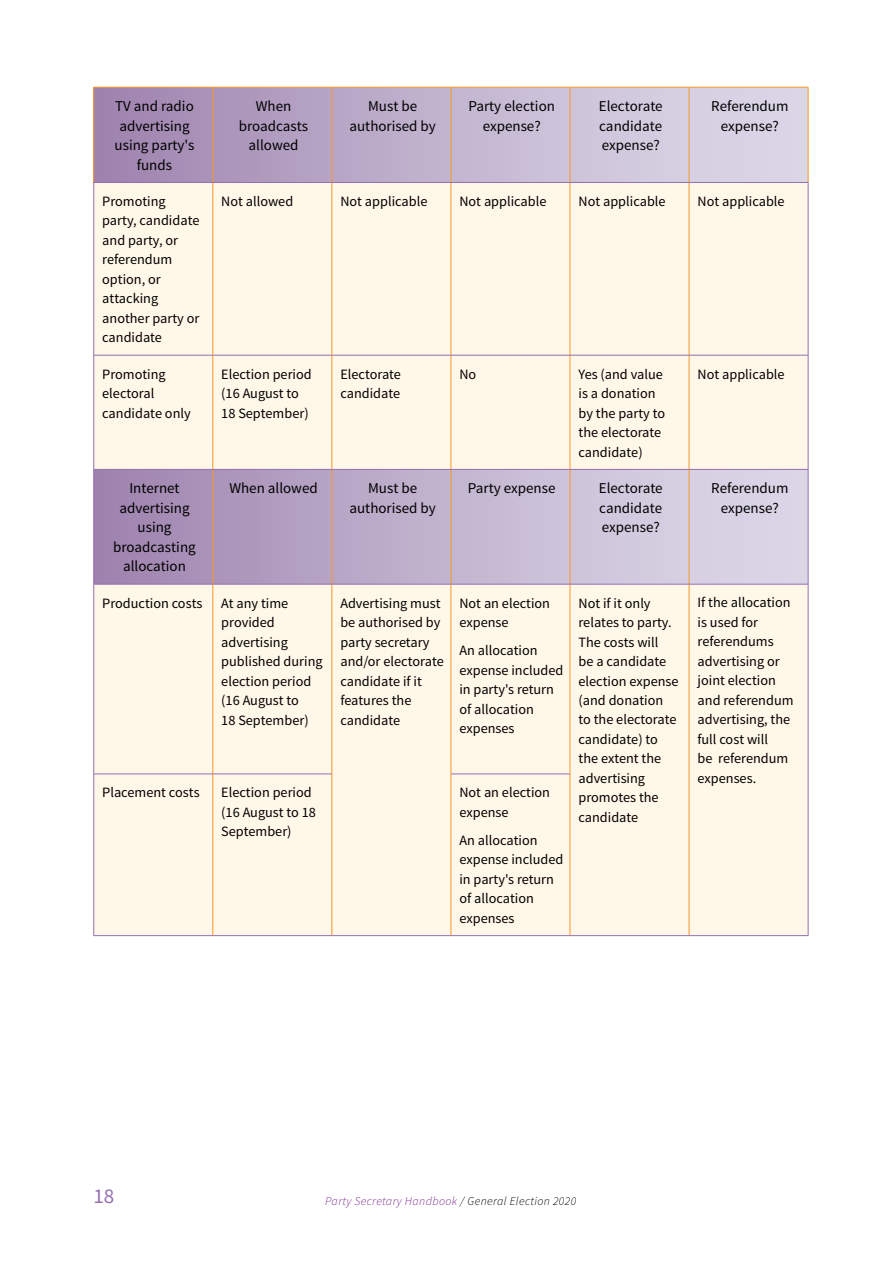
<style>
.page{position:relative;width:893px;height:1263px;background:#fff}
.page>*{position:absolute;margin:0;border:0;box-sizing:border-box;transform-origin:0 0}
.t1{font:21px "Source Sans Pro";color:#936fb1}
.t2{font:15px/19.5px "Source Sans Pro";color:#000;text-align:center}
.t3{font:14.25px/19.5px "Source Sans Pro";color:#000}
.t4{font:italic 300 12px "Source Sans Pro";letter-spacing:.03em;color:#7d2a90}
.s1{color:#000}
</style>
<div class="page">
<div style="left:94px;top:87px;width:119px;height:95px;background:#a48ab3"></div>
<svg style="left:214px;top:88px;width:594px;height:94px;background:#c6bad2"></svg>
<div style="left:94px;top:183px;width:714px;height:752px;background:#fff7e8"></div>
<svg style="left:94px;top:470px;width:714px;height:114px;background:#c0b1cd"></svg>
<hr style="left:213px;top:87px;width:119px;height:1px;background:#f89728">
<hr style="left:332px;top:87px;width:119px;height:1px;background:#f89728">
<hr style="left:332px;top:87px;width:1px;height:95px;background:#f89728">
<hr style="left:451px;top:87px;width:119px;height:1px;background:#f89728">
<hr style="left:451px;top:87px;width:1px;height:95px;background:#f89728">
<hr style="left:570px;top:87px;width:119px;height:1px;background:#f89728">
<hr style="left:570px;top:87px;width:1px;height:95px;background:#f89728">
<hr style="left:689px;top:87px;width:119px;height:1px;background:#f89728">
<hr style="left:689px;top:87px;width:1px;height:95px;background:#f89728">
<hr style="left:808px;top:87px;width:1px;height:95px;background:#f89728">
<hr style="left:332px;top:183px;width:1px;height:172px;background:#f89728">
<hr style="left:451px;top:183px;width:1px;height:172px;background:#f89728">
<hr style="left:570px;top:183px;width:1px;height:172px;background:#f89728">
<hr style="left:689px;top:183px;width:1px;height:172px;background:#f89728">
<hr style="left:332px;top:355px;width:1px;height:114px;background:#f89728">
<hr style="left:451px;top:355px;width:1px;height:114px;background:#f89728">
<hr style="left:570px;top:355px;width:1px;height:114px;background:#f89728">
<hr style="left:689px;top:355px;width:1px;height:114px;background:#f89728">
<hr style="left:332px;top:470px;width:1px;height:114px;background:#f89728">
<hr style="left:451px;top:470px;width:1px;height:114px;background:#f89728">
<hr style="left:570px;top:470px;width:1px;height:114px;background:#f89728">
<hr style="left:689px;top:470px;width:1px;height:114px;background:#f89728">
<hr style="left:332px;top:584px;width:1px;height:190px;background:#f89728">
<hr style="left:451px;top:584px;width:1px;height:190px;background:#f89728">
<hr style="left:570px;top:584px;width:1px;height:190px;background:#f89728">
<hr style="left:689px;top:584px;width:1px;height:190px;background:#f89728">
<hr style="left:332px;top:774px;width:1px;height:161px;background:#f89728">
<hr style="left:451px;top:774px;width:1px;height:161px;background:#f89728">
<hr style="left:570px;top:774px;width:1px;height:161px;background:#f89728">
<hr style="left:689px;top:774px;width:1px;height:161px;background:#f89728">
<hr style="left:94px;top:87px;width:119px;height:1px;background:#f89728">
<hr style="left:93px;top:87px;width:1px;height:95px;background:#f89728">
<hr style="left:213px;top:87px;width:1px;height:95px;background:#f89728">
<hr style="left:213px;top:183px;width:1px;height:172px;background:#f89728">
<hr style="left:213px;top:355px;width:1px;height:114px;background:#f89728">
<hr style="left:213px;top:470px;width:1px;height:114px;background:#f89728">
<hr style="left:213px;top:584px;width:1px;height:190px;background:#f89728">
<hr style="left:213px;top:774px;width:1px;height:161px;background:#f89728">
<hr style="left:94px;top:182px;width:119px;height:1px;background:#936fb1">
<hr style="left:93px;top:183px;width:1px;height:172px;background:#936fb1">
<hr style="left:213px;top:182px;width:119px;height:1px;background:#936fb1">
<hr style="left:332px;top:182px;width:119px;height:1px;background:#936fb1">
<hr style="left:451px;top:182px;width:119px;height:1px;background:#936fb1">
<hr style="left:570px;top:182px;width:119px;height:1px;background:#936fb1">
<hr style="left:689px;top:182px;width:119px;height:1px;background:#936fb1">
<hr style="left:808px;top:183px;width:1px;height:172px;background:#936fb1">
<hr style="left:94px;top:355px;width:119px;height:1px;background:#936fb1">
<hr style="left:93px;top:355px;width:1px;height:114px;background:#936fb1">
<hr style="left:213px;top:355px;width:119px;height:1px;background:#936fb1">
<hr style="left:332px;top:355px;width:119px;height:1px;background:#936fb1">
<hr style="left:451px;top:355px;width:119px;height:1px;background:#936fb1">
<hr style="left:570px;top:355px;width:119px;height:1px;background:#936fb1">
<hr style="left:689px;top:355px;width:119px;height:1px;background:#936fb1">
<hr style="left:808px;top:355px;width:1px;height:114px;background:#936fb1">
<hr style="left:94px;top:469px;width:119px;height:1px;background:#936fb1">
<hr style="left:93px;top:470px;width:1px;height:114px;background:#936fb1">
<hr style="left:213px;top:469px;width:119px;height:1px;background:#936fb1">
<hr style="left:332px;top:469px;width:119px;height:1px;background:#936fb1">
<hr style="left:451px;top:469px;width:119px;height:1px;background:#936fb1">
<hr style="left:570px;top:469px;width:119px;height:1px;background:#936fb1">
<hr style="left:689px;top:469px;width:119px;height:1px;background:#936fb1">
<hr style="left:808px;top:470px;width:1px;height:114px;background:#936fb1">
<hr style="left:94px;top:584px;width:119px;height:1px;background:#936fb1">
<hr style="left:93px;top:584px;width:1px;height:190px;background:#936fb1">
<hr style="left:213px;top:584px;width:119px;height:1px;background:#936fb1">
<hr style="left:332px;top:584px;width:119px;height:1px;background:#936fb1">
<hr style="left:451px;top:584px;width:119px;height:1px;background:#936fb1">
<hr style="left:570px;top:584px;width:119px;height:1px;background:#936fb1">
<hr style="left:689px;top:584px;width:119px;height:1px;background:#936fb1">
<hr style="left:808px;top:584px;width:1px;height:190px;background:#936fb1">
<hr style="left:94px;top:774px;width:119px;height:1px;background:#936fb1">
<hr style="left:93px;top:774px;width:1px;height:161px;background:#936fb1">
<hr style="left:213px;top:774px;width:119px;height:1px;background:#936fb1">
<hr style="left:451px;top:774px;width:119px;height:1px;background:#936fb1">
<hr style="left:808px;top:774px;width:1px;height:161px;background:#936fb1">
<hr style="left:94px;top:935px;width:119px;height:1px;background:#936fb1">
<hr style="left:213px;top:935px;width:119px;height:1px;background:#936fb1">
<hr style="left:332px;top:935px;width:119px;height:1px;background:#936fb1">
<hr style="left:451px;top:935px;width:119px;height:1px;background:#936fb1">
<hr style="left:570px;top:935px;width:119px;height:1px;background:#936fb1">
<hr style="left:689px;top:935px;width:119px;height:1px;background:#936fb1">
<p class="t2" style="left:115px;top:97px;width:81px">TV and radio advertising using party's funds</p>
<p class="t2" style="left:239px;top:97px;width:71px">When broadcasts allowed</p>
<p class="t2" style="left:349px;top:97px;width:88px">Must be authorised by</p>
<p class="t2" style="left:468px;top:97px;width:88px">Party election expense?</p>
<p class="t2" style="left:599px;top:97px;width:65px;text-align:justify">Electorate candidate expense?</p>
<p class="t2" style="left:711px;top:97px;width:79px">Referendum expense?</p>
<p class="t3" style="left:102px;top:192px;width:99px">Promoting party, candidate and party, or referendum option, or attacking another party or candidate</p>
<p class="t3" style="left:221px;top:192px;width:73px">Not allowed</p>
<p class="t3" style="left:340px;top:192px;width:89px">Not applicable</p>
<p class="t3" style="left:459px;top:192px;width:89px">Not applicable</p>
<p class="t3" style="left:578px;top:192px;width:89px">Not applicable</p>
<p class="t3" style="left:698px;top:192px;width:89px">Not applicable</p>
<p class="t3" style="left:102px;top:364px;width:90px">Promoting electoral candidate only</p>
<p class="t3" style="left:221px;top:364px;width:92px">Election period (16 August to<br>18 September)</p>
<p class="t3" style="left:340px;top:364px;width:62px">Electorate candidate</p>
<p class="t3" style="left:459px;top:364px;width:18px">No</p>
<p class="t3" style="left:578px;top:364px;width:88px">Yes (and value is a donation by the party to the electorate candidate)</p>
<p class="t3" style="left:698px;top:364px;width:89px">Not applicable</p>
<p class="t2" style="left:113px;top:479px;width:84px">Internet advertising using broadcasting allocation</p>
<p class="t2" style="left:229px;top:479px;width:90px">When allowed</p>
<p class="t2" style="left:349px;top:479px;width:88px">Must be authorised by</p>
<p class="t2" style="left:468px;top:479px;width:89px">Party expense</p>
<p class="t2" style="left:599px;top:479px;width:65px;text-align:justify">Electorate candidate expense?</p>
<p class="t2" style="left:711px;top:479px;width:79px">Referendum expense?</p>
<p class="t3" style="left:102px;top:593px;width:102px">Production costs</p>
<p class="t3" style="left:221px;top:593px;width:103px">At any time provided advertising published during election period (16 August to<br>18 September)</p>
<p class="t3" style="left:340px;top:593px;width:105px">Advertising must be authorised by party secretary and/or electorate candidate if it features the candidate</p>
<p class="t3" style="left:459px;top:593px;width:92px">Not an election expense</p>
<p class="t3" style="left:578px;top:593px;width:102px">Not if it only relates to party.<br>The costs will<br>be a candidate election expense (and donation to the electorate candidate) to the extent the advertising promotes the candidate</p>
<p class="t3" style="left:698px;top:593px;width:97px">If the allocation is used for referendums advertising or joint election and referendum advertising, the full cost will<br>be referendum expenses.</p>
<p class="t3" style="left:459px;top:641px;width:106px">An allocation expense included in party's return of allocation expenses</p>
<p class="t3" style="left:102px;top:783px;width:99px">Placement costs</p>
<p class="t3" style="left:221px;top:783px;width:96px">Election period (16 August to 18<br>September)</p>
<p class="t3" style="left:459px;top:783px;width:92px">Not an election expense</p>
<p class="t3" style="left:459px;top:830px;width:106px">An allocation expense included in party's return of allocation expenses</p>
<h1 class="t1" style="left:94px;top:1183px;width:22px">18</h1>
<p class="t4" style="left:325px;top:1193px;width:253px">Party Secretary Handbook <span class="s1">/ General Election 2020</span></p>
</div>
